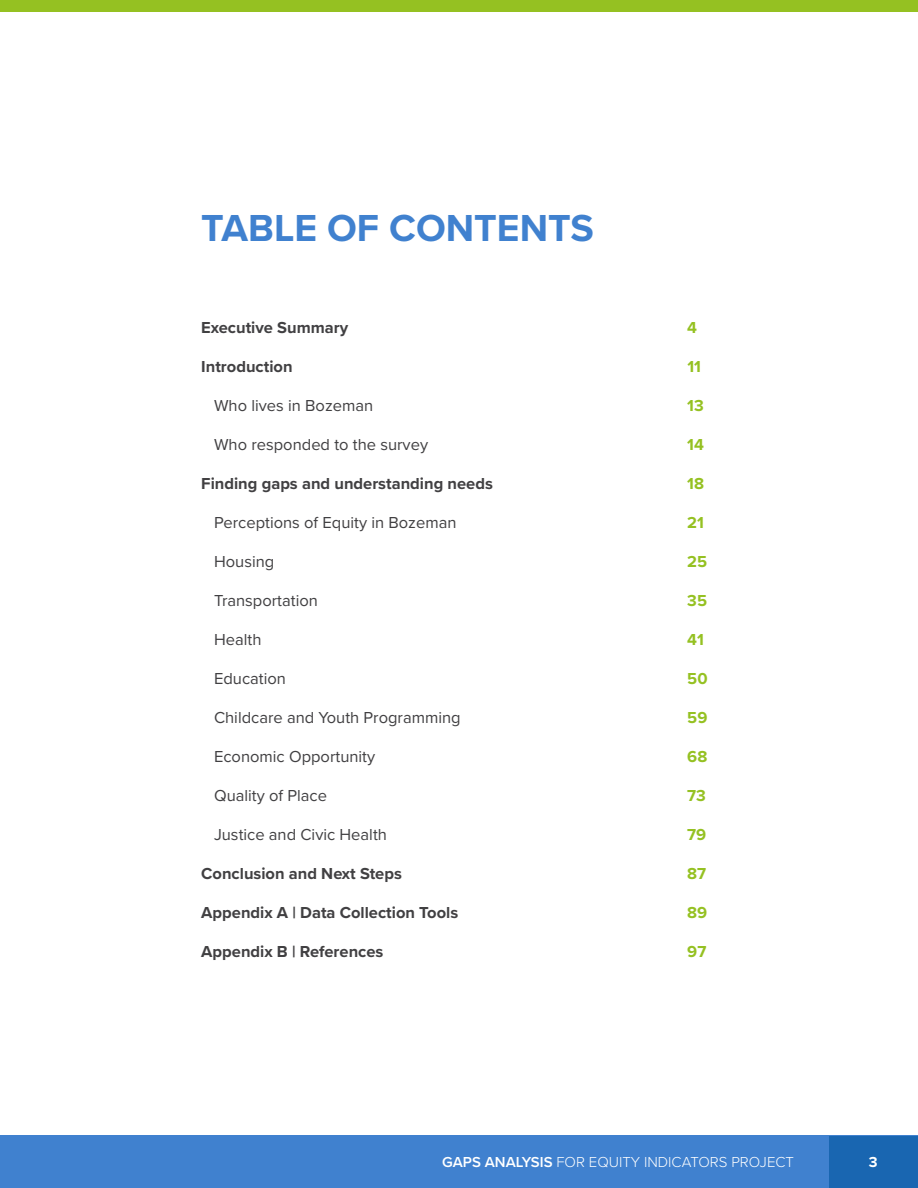
<style>
.page{position:relative;width:918px;height:1188px;background:#fff}
.page>*{position:absolute;margin:0;border:0;box-sizing:border-box;transform-origin:0 0}
.t1{font:700 39px "Proxima Nova";color:#4081cf}
.t2{font:16.5px "Proxima Nova";color:#414042}
.t3{font:700 16.5px "Proxima Nova";color:#414042}
.t4{font:700 16.5px "Proxima Nova";color:#95c122}
.t5{font:300 15px "Proxima Nova";color:#fff}
.t6{font:700 15px "Proxima Nova";color:#fff}
.s1{font-weight:600}
</style>
<div class="page">
<div style="left:0;top:1136px;width:918px;height:52px;background:#4081cf"></div>
<div style="left:829px;top:1136px;width:89px;height:52px;background:#1966b1"></div>
<div style="left:0;top:0;width:918px;height:12px;background:#95c122"></div>
<h1 class="t1" style="left:201px;top:199px;width:394px">TABLE OF CONTENTS</h1>
<p class="t3" style="left:201px;top:315px;width:148px">Executive Summary</p>
<p class="t4" style="left:687px;top:315px;width:11px">4</p>
<p class="t3" style="left:201px;top:354px;width:93px">Introduction</p>
<p class="t4" style="left:687px;top:354px;width:15px">11</p>
<p class="t2" style="left:214px;top:393px;width:161px">Who lives in Bozeman</p>
<p class="t4" style="left:687px;top:393px;width:18px">13</p>
<p class="t2" style="left:214px;top:432px;width:216px">Who responded to the survey</p>
<p class="t4" style="left:687px;top:432px;width:18px">14</p>
<p class="t3" style="left:201px;top:471px;width:293px">Finding gaps and understanding needs</p>
<p class="t4" style="left:687px;top:471px;width:18px">18</p>
<p class="t2" style="left:214px;top:510px;width:244px">Perceptions of Equity in Bozeman</p>
<p class="t4" style="left:687px;top:510px;width:18px">21</p>
<p class="t2" style="left:214px;top:549px;width:62px">Housing</p>
<p class="t4" style="left:687px;top:549px;width:21px">25</p>
<p class="t2" style="left:214px;top:588px;width:105px">Transportation</p>
<p class="t4" style="left:687px;top:588px;width:21px">35</p>
<p class="t2" style="left:214px;top:627px;width:49px">Health</p>
<p class="t4" style="left:687px;top:627px;width:18px">41</p>
<p class="t2" style="left:214px;top:666px;width:73px">Education</p>
<p class="t4" style="left:687px;top:666px;width:22px">50</p>
<p class="t2" style="left:214px;top:705px;width:248px">Childcare and Youth Programming</p>
<p class="t4" style="left:687px;top:705px;width:22px">59</p>
<p class="t2" style="left:214px;top:744px;width:163px">Economic Opportunity</p>
<p class="t4" style="left:687px;top:744px;width:22px">68</p>
<p class="t2" style="left:214px;top:783px;width:114px">Quality of Place</p>
<p class="t4" style="left:687px;top:783px;width:20px">73</p>
<p class="t2" style="left:214px;top:822px;width:174px">Justice and Civic Health</p>
<p class="t4" style="left:687px;top:822px;width:21px">79</p>
<p class="t3" style="left:201px;top:861px;width:202px">Conclusion and Next Steps</p>
<p class="t4" style="left:687px;top:861px;width:20px">87</p>
<p class="t3" style="left:201px;top:900px;width:259px">Appendix A | Data Collection Tools</p>
<p class="t4" style="left:687px;top:900px;width:22px">89</p>
<p class="t3" style="left:201px;top:939px;width:184px">Appendix B | References</p>
<p class="t4" style="left:687px;top:939px;width:21px">97</p>
<p class="t5" style="left:442px;top:1151px;width:353px"><span class="s1">GAPS ANALYSIS</span> FOR EQUITY INDICATORS PROJECT</p>
<p class="t6" style="left:869px;top:1151px;width:10px">3</p>
</div>
